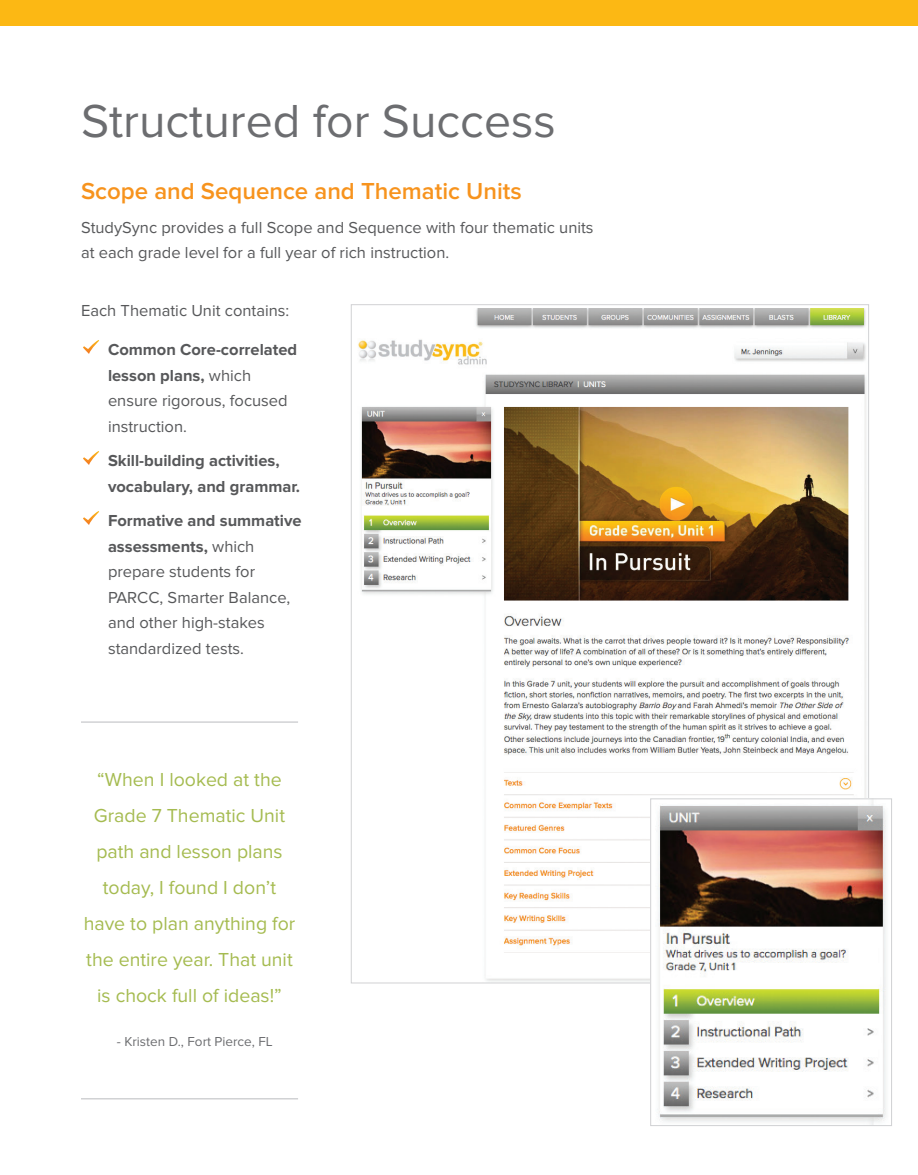
<style>
.page{position:relative;width:918px;height:1175px;background:#fff}
.page>*{position:absolute;margin:0;border:0;box-sizing:border-box;transform-origin:0 0}
.t1{font:48px "Proxima Nova";color:#6c6d70}
.t2{font:600 24px "Proxima Nova";color:#f7931d}
.t3{font:19.5px/36px "Proxima Nova";color:#a5bb50;text-align:center}
.t4{font:16.5px/25.5px "Proxima Nova";color:#57585a}
.t5{font:700 16.5px/25.5px "Proxima Nova";color:#57585a}
.t6{font:13.5px "Proxima Nova";color:#6c6d70}
.s1{font-weight:700}
</style>
<div class="page">
<img style="left:358px;top:308px;width:508px;height:673px">
<img style="left:652px;top:800px;width:234px;height:324px">
<div style="left:650px;top:798px;width:242px;height:328px;border:1px solid #d1d2d4"></div>
<svg style="left:83px;top:340px;width:16px;height:14px"></svg>
<svg style="left:83px;top:451px;width:16px;height:14px"></svg>
<svg style="left:83px;top:511px;width:16px;height:14px"></svg>
<div style="left:0;top:0;width:918px;height:25px;background:#fcb814"></div>
<hr style="left:81px;top:721px;width:217px;height:2px;background:#d1d2d4">
<hr style="left:81px;top:1098px;width:217px;height:1px;background:#d1d2d4">
<h1 class="t1" style="left:81px;top:93px;width:476px">Structured for Success</h1>
<h2 class="t2" style="left:81px;top:177px;width:442px">Scope and Sequence and Thematic Units</h2>
<p class="t4" style="left:81px;top:215px;width:514px">StudySync provides a full Scope and Sequence with four thematic units at each grade level for a full year of rich instruction.</p>
<p class="t4" style="left:81px;top:298px;width:210px">Each Thematic Unit contains:</p>
<p class="t4" style="left:108px;top:337px;width:191px"><span class="s1">Common Core-correlated lesson plans,</span> which ensure rigorous, focused instruction.</p>
<p class="t5" style="left:108px;top:448px;width:194px">Skill-building activities, vocabulary, and grammar.</p>
<p class="t4" style="left:108px;top:508px;width:195px"><span class="s1">Formative and summative assessments,</span> which prepare students for<br>PARCC, Smarter Balance, and other high-stakes standardized tests.</p>
<p class="t3" style="left:84px;top:762px;width:213px">“When I looked at the<br>Grade 7 Thematic Unit path and lesson plans today, I found I don’t have to plan anything for the entire year. That unit is chock full of ideas!”</p>
<p class="t6" style="left:117px;top:1034px;width:157px">- Kristen D., Fort Pierce, FL</p>
</div>
